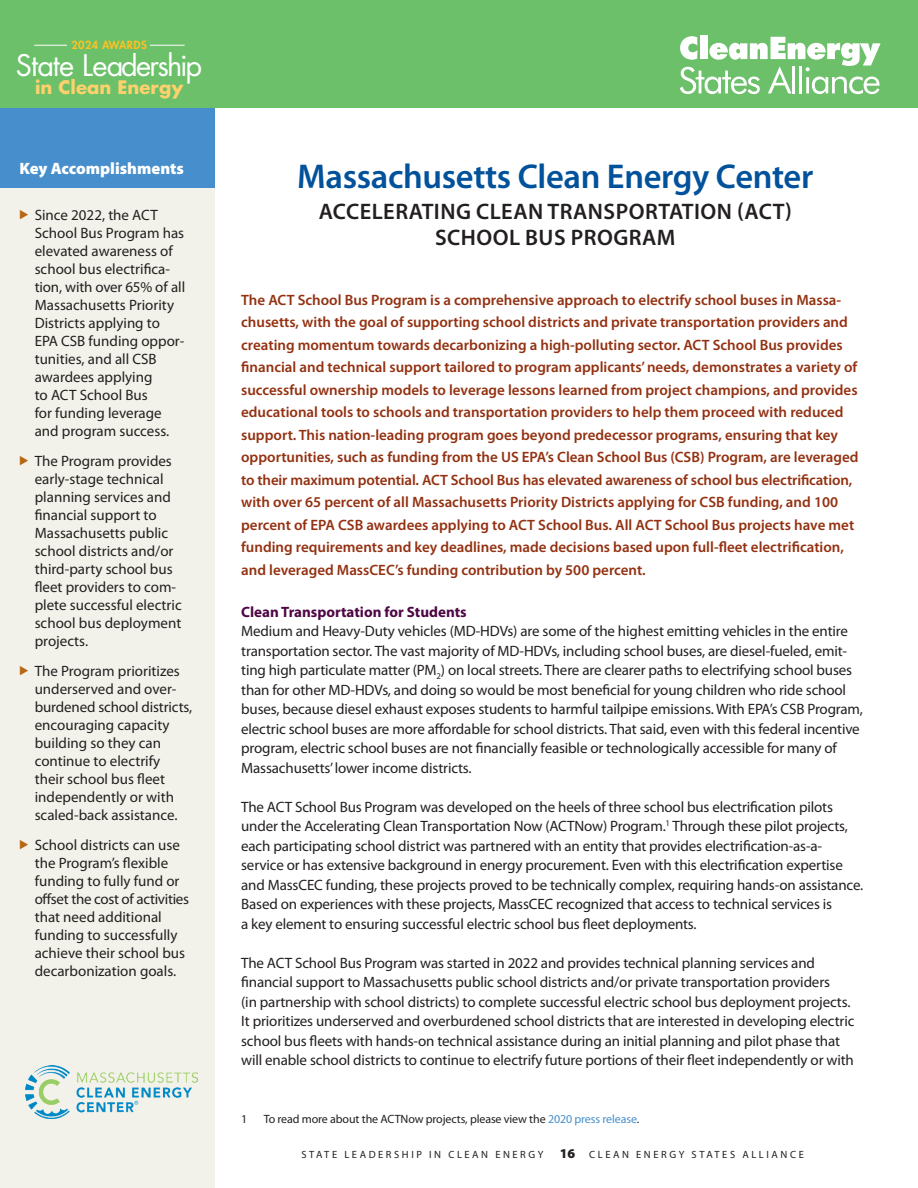
<style>
.page{position:relative;width:918px;height:1188px;background:#fff}
.page>*{position:absolute;margin:0;border:0;box-sizing:border-box;transform-origin:0 0}
.t1{font:600 34.5px "Myriad Pro";letter-spacing:-.01em;color:#01519b}
.t2{font:28.95px "Futura Std";letter-spacing:-.06em;color:#fff}
.t3{font:600 22.5px/25.5px "Myriad Pro";letter-spacing:.02em;color:#231f20;text-align:center}
.t4{font:700 18.15px "Futura Std";color:#fed16d}
.t5{font:900 16.5px "Myriad Pro";color:#fff}
.t6{font:15px/18px "Myriad Pro";letter-spacing:-.01em;color:#231f20}
.t7{font:600 15px/22.5px "Myriad Pro";color:#933111}
.t8{font:700 15px "Myriad Pro";color:#4e0644}
.t9{font:12px "Myriad Pro";letter-spacing:-.01em;color:#231f20}
.t10{font:800 10.95px "Futura Std";letter-spacing:.04em;color:#fec221}
.t11{font:10.5px "Myriad Pro";letter-spacing:.245em;color:#231f20}
.s1{color:#468fcc}
.s2{font-weight:900;font-size:13.5px}
</style>
<div class="page">
<div style="left:0;top:108px;width:214px;height:1080px;background:#f3f2ea"></div>
<div style="left:0;top:108px;width:214px;height:79px;background:#468fcc"></div>
<div style="left:0;top:0;width:918px;height:108px;background:#6bc069"></div>
<div style="left:700px;top:35px;width:7px;height:24px;background:#fff"></div>
<svg style="left:680px;top:36px;width:201px;height:58px"></svg>
<hr style="left:34px;top:45px;width:151px;height:1px;background:#fff">
<div style="left:67px;top:39px;width:83px;height:14px;background:#6bc069"></div>
<img style="left:25px;top:1066px;width:173px;height:52px">
<p class="t10" style="left:71px;top:38px;width:77px">2024 AWARDS</p>
<h2 class="t2" style="left:16px;top:47px;width:188px">State Leadership</h2>
<p class="t4" style="left:35px;top:75px;width:150px">in Clean Energy</p>
<p class="t5" style="left:20px;top:158px;width:166px">Key Accomplishments</p>
<p class="t6" style="left:35px;top:206px;width:152px">Since 2022, the ACT<br>School Bus Program has elevated awareness of school bus electrifica&shy;tion, with over 65% of all<br>Massachusetts Priority<br>Districts applying to<br>EPA CSB funding oppor&shy;tunities, and all CSB awardees applying<br>to ACT School Bus<br>for funding leverage and program success.</p>
<p class="t6" style="left:35px;top:452px;width:149px">The Program provides early-stage technical planning services and financial support to<br>Massachusetts public school districts and/or third-party school bus fleet providers to com&shy;plete successful electric school bus deployment projects.</p>
<p class="t6" style="left:35px;top:662px;width:159px">The Program prioritizes underserved and over&shy;burdened school districts, encouraging capacity building so they can continue to electrify their school bus fleet independently or with scaled-back assistance.</p>
<p class="t6" style="left:35px;top:836px;width:156px">School districts can use the Program’s flexible funding to fully fund or offset the cost of activities that need additional funding to successfully achieve their school bus decarbonization goals.</p>
<h1 class="t1" style="left:297px;top:154px;width:518px">Massachusetts Clean Energy Center</h1>
<h3 class="t3" style="left:319px;top:199px;width:475px">ACCELERATING CLEAN TRANSPORTATION (ACT)<br>SCHOOL BUS PROGRAM</h3>
<p class="t7" style="left:241px;top:288px;width:619px">The ACT School Bus Program is a comprehensive approach to electrify school buses in Massa&shy;chusetts, with the goal of supporting school districts and private transportation providers and creating momentum towards decarbonizing a high-polluting sector. ACT School Bus provides financial and technical support tailored to program applicants’ needs, demonstrates a variety of successful ownership models to leverage lessons learned from project champions, and provides educational tools to schools and transportation providers to help them proceed with reduced support. This nation-leading program goes beyond predecessor programs, ensuring that key opportunities, such as funding from the US EPA’s Clean School Bus (CSB) Program, are leveraged to their maximum potential. ACT School Bus has elevated awareness of school bus electrification, with over 65 percent of all Massachusetts Priority Districts applying for CSB funding, and 100 percent of EPA CSB awardees applying to ACT School Bus. All ACT School Bus projects have met funding requirements and key deadlines, made decisions based upon full-fleet electrification, and leveraged MassCEC’s funding contribution by 500 percent.</p>
<p class="t8" style="left:241px;top:602px;width:227px">Clean Transportation for Students</p>
<p class="t6" style="left:241px;top:621px;width:623px;line-height:19.5px">Medium and Heavy-Duty vehicles (MD-HDVs) are some of the highest emitting vehicles in the entire transportation sector. The vast majority of MD-HDVs, including school buses, are diesel-fueled, emit&shy;ting high particulate matter (PM<sub>2</sub>) on local streets. There are clearer paths to electrifying school buses than for other MD-HDVs, and doing so would be most beneficial for young children who ride school buses, because diesel exhaust exposes students to harmful tailpipe emissions. With EPA’s CSB Program, electric school buses are more affordable for school districts. That said, even with this federal incentive program, electric school buses are not financially feasible or technologically accessible for many of Massachusetts’ lower income districts.</p>
<p class="t6" style="left:241px;top:797px;width:624px;line-height:19.5px">The ACT School Bus Program was developed on the heels of three school bus electrification pilots under the Accelerating Clean Transportation Now (ACTNow) Program.<sup>1</sup> Through these pilot projects, each participating school district was partnered with an entity that provides electrification-as-a&shy;service or has extensive background in energy procurement. Even with this electrification expertise and MassCEC funding, these projects proved to be technically complex, requiring hands-on assistance.<br>Based on experiences with these projects, MassCEC recognized that access to technical services is<br>a key element to ensuring successful electric school bus fleet deployments.</p>
<p class="t6" style="left:241px;top:953px;width:615px;line-height:19.5px">The ACT School Bus Program was started in 2022 and provides technical planning services and financial support to Massachusetts public school districts and/or private transportation providers<br>(in partnership with school districts) to complete successful electric school bus deployment projects.<br>It prioritizes underserved and overburdened school districts that are interested in developing electric school bus fleets with hands-on technical assistance during an initial planning and pilot phase that will enable school districts to continue to electrify future portions of their fleet independently or with</p>
<p class="t9" style="left:241px;top:1112px;width:8px">1</p>
<p class="t9" style="left:264px;top:1112px;width:377px">To read more about the ACTNow projects, please view the <span class="s1">2020 press release</span>.</p>
<p class="t11" style="left:301px;top:1148px;width:275px">STATE LEADERSHIP IN CLEAN ENERGY <span class="s2">16</span></p>
<p class="t11" style="left:589px;top:1148px;width:216px">CLEAN ENERGY STATES ALLIANCE</p>
</div>
